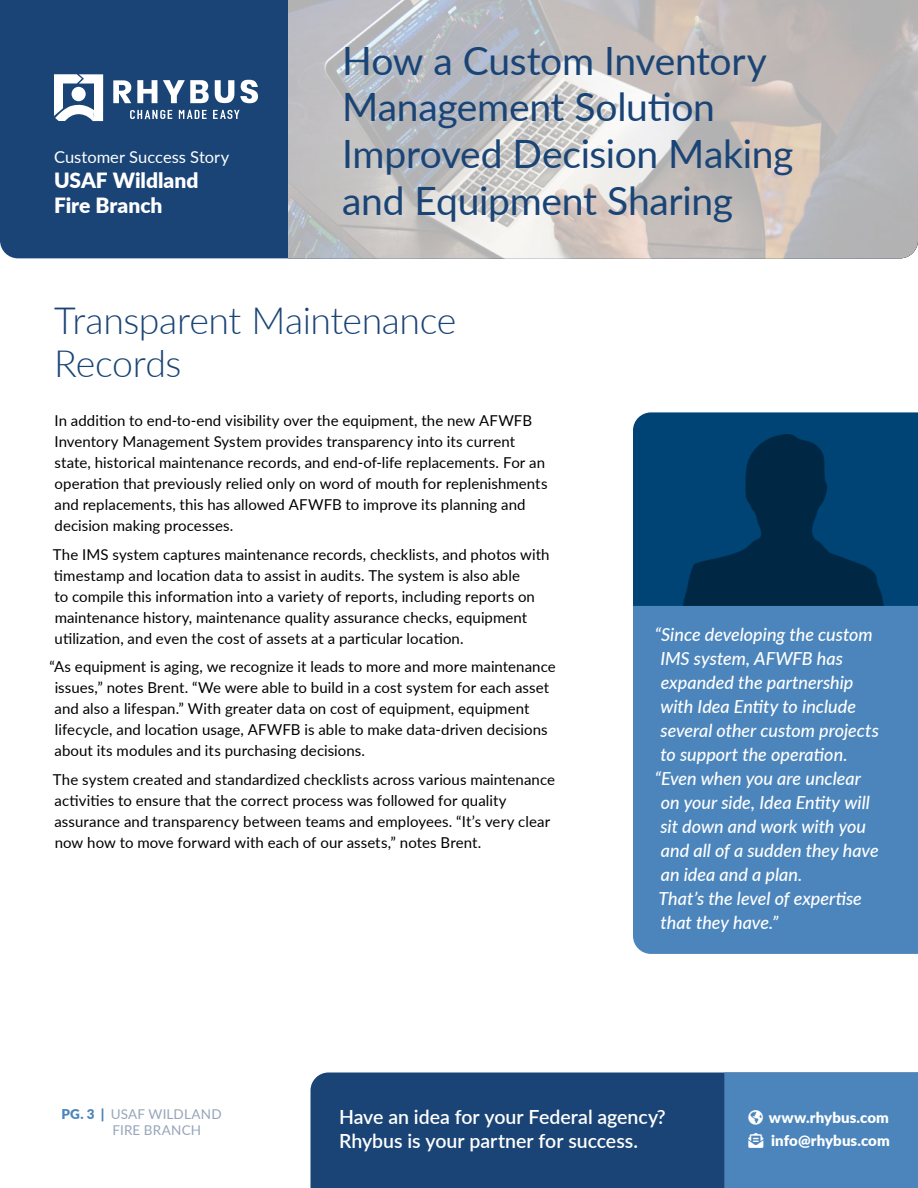
<style>
.page{position:relative;width:918px;height:1188px;background:#fff}
.page>*{position:absolute;margin:0;border:0;box-sizing:border-box;transform-origin:0 0}
.t1{font:39px/46.8px "Lato";letter-spacing:-.01em;color:#1a4476}
.t2{font:300 37.5px/43.5px "Lato";letter-spacing:-.015em;color:#1a4476}
.t3{font:900 21px/25.2px "Lato";color:#fff}
.t4{font:600 19.5px/24px "Lato";color:#fff}
.t5{font:italic 500 18px "Lato";color:#fff}
.t6{font:16.5px "Lato";color:#fff}
.t7{font:15px/21px "Lato";letter-spacing:.005em;color:#000}
.t8{font:900 15px/22.5px "Lato";letter-spacing:.005em;color:#fff}
.t9{font:13.5px/16.2px "Lato";letter-spacing:.01em;color:#96a5ba}
.s1{font-weight:900;color:#4b85bc}
</style>
<div class="page">
<div style="left:633px;top:412px;width:285px;height:194px;background:#004475"></div>
<div style="left:0;top:0;width:288px;height:258px;background:#1a4476"></div>
<svg style="left:288px;top:0;width:630px;height:258px;background:#c5c2c2"></svg>
<div style="left:311px;top:1072px;width:413px;height:116px;background:#1a4476"></div>
<svg style="left:54px;top:74px;width:49px;height:47px"></svg>
<div style="left:72px;top:87px;width:14px;height:14px;background:#fff;border-radius:50%"></div>
<svg style="left:113px;top:80px;width:18px;height:23px"></svg>
<svg style="left:137px;top:80px;width:20px;height:23px"></svg>
<svg style="left:163px;top:80px;width:46px;height:23px"></svg>
<svg style="left:215px;top:80px;width:19px;height:23px"></svg>
<svg style="left:240px;top:80px;width:18px;height:23px"></svg>
<svg style="left:130px;top:110px;width:42px;height:9px"></svg>
<svg style="left:179px;top:110px;width:28px;height:9px"></svg>
<svg style="left:213px;top:110px;width:27px;height:9px"></svg>
<div style="left:633px;top:606px;width:285px;height:348px;background:#4b85bc"></div>
<img style="left:681px;top:434px;width:205px;height:172px">
<div style="left:724px;top:1072px;width:194px;height:116px;background:#4b85bc"></div>
<p class="t6" style="left:54px;top:150px;width:177px">Customer Success Story</p>
<h3 class="t3" style="left:54px;top:169px;width:146px">USAF Wildland<br>Fire Branch</h3>
<h1 class="t1" style="left:342px;top:40px;width:453px">How a Custom Inventory<br>Management Solution<br>Improved Decision Making and Equipment Sharing</h1>
<h2 class="t2" style="left:54px;top:302px;width:404px">Transparent Maintenance<br>Records</h2>
<p class="t7" style="left:54px;top:409px;width:495px">In addition to end-to-end visibility over the equipment, the new AFWFB Inventory Management System provides transparency into its current state, historical maintenance records, and end-of-life replacements. For an operation that previously relied only on word of mouth for replenishments and replacements, this has allowed AFWFB to improve its planning and decision making processes.</p>
<p class="t7" style="left:53px;top:543px;width:498px">The IMS system captures maintenance records, checklists, and photos with timestamp and location data to assist in audits. The system is also able<br>to compile this information into a variety of reports, including reports on maintenance history, maintenance quality assurance checks, equipment utilization, and even the cost of assets at a particular location.</p>
<p class="t7" style="left:54px;top:657px;width:503px;text-indent:-5px">“As equipment is aging, we recognize it leads to more and more maintenance issues,” notes Brent. “We were able to build in a cost system for each asset and also a lifespan.” With greater data on cost of equipment, equipment lifecycle, and location usage, AFWFB is able to make data-driven decisions about its modules and its purchasing decisions.</p>
<p class="t7" style="left:53px;top:768px;width:504px">The system created and standardized checklists across various maintenance activities to ensure that the correct process was followed for quality assurance and transparency between teams and employees. “It’s very clear now how to move forward with each of our assets,” notes Brent.</p>
<p class="t5" style="left:655px;top:628px;width:219px">“Since developing the custom</p>
<p class="t5" style="left:660px;top:646px;width:184px">IMS system, AFWFB has</p>
<p class="t5" style="left:661px;top:676px;width:194px">expanded the partnership</p>
<p class="t5" style="left:661px;top:694px;width:197px">with Idea Entity to include</p>
<p class="t5" style="left:661px;top:724px;width:220px">several other custom projects</p>
<p class="t5" style="left:661px;top:742px;width:189px">to support the operation.</p>
<p class="t5" style="left:655px;top:766px;width:208px">“Even when you are unclear</p>
<p class="t5" style="left:661px;top:790px;width:211px">on your side, Idea Entity will</p>
<p class="t5" style="left:661px;top:820px;width:207px">sit down and work with you</p>
<p class="t5" style="left:661px;top:844px;width:219px">and all of a sudden they have</p>
<p class="t5" style="left:661px;top:868px;width:143px">an idea and a plan.</p>
<p class="t5" style="left:658px;top:886px;width:205px">That’s the level of expertise</p>
<p class="t5" style="left:661px;top:910px;width:119px">that they have.”</p>
<p class="t9" style="left:113px;top:1107px;width:111px;text-indent:-51px"><span class="s1">PG. 3 |</span> USAF WILDLAND<br>FIRE BRANCH</p>
<h3 class="t4" style="left:339px;top:1106px;width:328px">Have an idea for your Federal agency?<br>Rhybus is your partner for success.</h3>
<p class="t8" style="left:769px;top:1107px;width:123px">www.rhybus.com info@rhybus.com</p>
</div>
